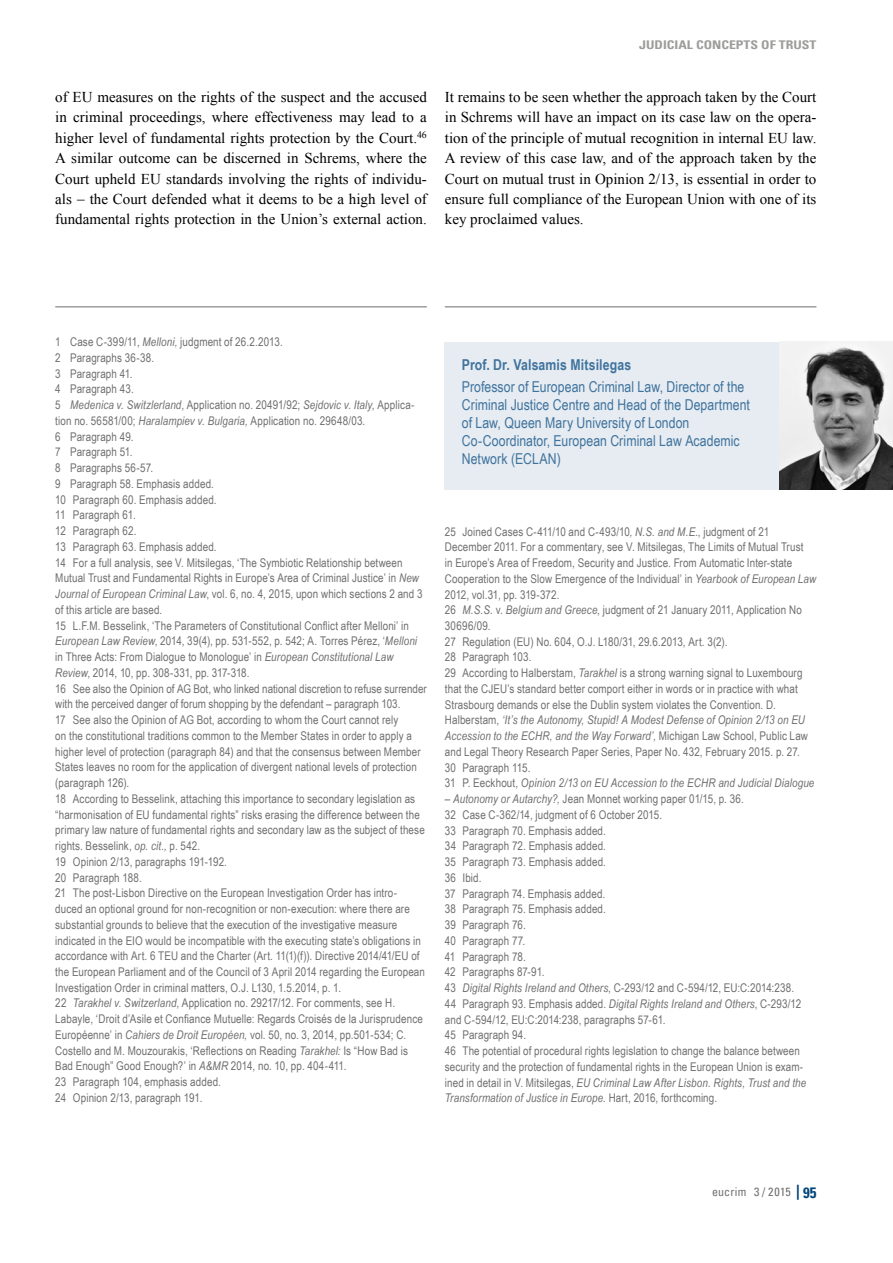
<style>
.page{position:relative;width:893px;height:1263px;background:#fff}
.page>*{position:absolute;margin:0;border:0;box-sizing:border-box;transform-origin:0 0}
.t1{font:15px/20.4px "Times New Roman";color:#000;text-align:justify}
.t2{font:15px/18px "Arial Narrow";letter-spacing:.005em;color:#40739d}
.t3{font:700 15px "Arial Narrow";letter-spacing:.01em;color:#40739d}
.t4{font:12px/15.8px "Arial Narrow";letter-spacing:.01em;color:#706f6f}
.t5{font:700 condensed 12px "Univers LT";color:#9d9d9c;scale:1.15 1}
.t6{font:condensed 12px "Univers LT";letter-spacing:.02em;color:#706f6f}
.s1{font-style:italic}
.s2{font-weight:700;font-size:15px;color:#00457c}
</style>
<div class="page">
<hr style="left:55px;top:306px;width:372px;height:2px;background:#9d9d9c">
<hr style="left:445px;top:306px;width:371px;height:2px;background:#9d9d9c">
<div style="left:445px;top:342px;width:448px;height:148px;background:#e6ecf2"></div>
<img style="left:779px;top:342px;width:114px;height:148px">
<p class="t5" style="left:639px;top:38px;width:71px">JUDICIAL CONCE</p>
<p class="t5" style="left:736px;top:38px;width:65px">PTS OF TRUST</p>
<p class="t1" style="left:55px;top:87px;width:373px">of EU measures on the rights of the suspect and the accused in criminal proceedings, where effectiveness may lead to a higher level of fundamental rights protection by the Court.<sup>46<br></sup>A similar outcome can be discerned in Schrems, where the Court upheld EU standards involving the rights of individu&shy;als the Court defended what it deems to be a high level of fundamental rights protection in the Union’s external action.</p>
<p class="t1" style="left:445px;top:87px;width:373px">It remains to be seen whether the approach taken by the Court in Schrems will have an impact on its case law on the opera&shy;tion of the principle of mutual recognition in internal EU law.<br>A review of this case law, and of the approach taken by the Court on mutual trust in Opinion 2/13, is essential in order to ensure full compliance of the European Union with one of its key proclaimed values.</p>
<p class="t4" style="left:55px;top:334px;width:373px">1 Case C-399/11, <span class="s1">Melloni,</span> judgment of 26.2.2013.<br>2 Paragraphs 36-38.<br>3 Paragraph 41.<br>4 Paragraph 43.<br>5 <span class="s1">Medenica v. Switzlerland</span>, Application no. 20491/92; <span class="s1">Sejdovic v. Italy</span>, Applica&shy;tion no. 56581/00; <span class="s1">Haralampiev v. Bulgaria,</span> Application no. 29648/03.<br>6 Paragraph 49.<br>7 Paragraph 51.<br>8 Paragraphs 56-57.<br>9 Paragraph 58. Emphasis added.<br>10 Paragraph 60. Emphasis added.<br>11 Paragraph 61.<br>12 Paragraph 62.<br>13 Paragraph 63. Emphasis added.<br>14 For a full analysis, see V. Mitsilegas, ‘The Symbiotic Relationship between Mutual Trust and Fundamental Rights in Europe’s Area of Criminal Justice’ in <span class="s1">New Journal of European Criminal Law</span>, vol. 6, no. 4, 2015, upon which sections 2 and 3 of this article are based.<br>15 L.F.M. Besselink, ‘The Parameters of Constitutional Conflict after Melloni’ in <span class="s1">European Law Review</span>, 2014, 39(4), pp. 531-552, p. 542; A. Torres Pérez, ‘<span class="s1">Melloni </span>in Three Acts: From Dialogue to Monologue’ in <span class="s1">European Constitutional Law Review</span>, 2014, 10, pp. 308-331, pp. 317-318.<br>16 See also the Opinion of AG Bot, who linked national discretion to refuse surrender with the perceived danger of forum shopping by the defendant – paragraph 103.<br>17 See also the Opinion of AG Bot, according to whom the Court cannot rely<br>on the constitutional traditions common to the Member States in order to apply a higher level of protection (paragraph 84) and that the consensus between Member States leaves no room for the application of divergent national levels of protection (paragraph 126).<br>18 According to Besselink, attaching this importance to secondary legislation as “harmonisation of EU fundamental rights” risks erasing the difference between the primary law nature of fundamental rights and secondary law as the subject of these rights. Besselink, <span class="s1">op. cit.,</span> p. 542.<br>19 Opinion 2/13, paragraphs 191-192.<br>20 Paragraph 188.<br>21 The post-Lisbon Directive on the European Investigation Order has intro&shy;duced an optional ground for non-recognition or non-execution: where there are substantial grounds to believe that the execution of the investigative measure indicated in the EIO would be incompatible with the executing state’s obligations in accordance with Art. 6 TEU and the Charter (Art. 11(1)(f)). Directive 2014/41/EU of the European Parliament and of the Council of 3 April 2014 regarding the European Investigation Order in criminal matters, O.J. L130, 1.5.2014, p. 1.<br>22 <span class="s1">Tarakhel v. Switzerland</span>, Application no. 29217/12. For comments, see H.<br>Labayle, ‘Droit d’Asile et Confiance Mutuelle: Regards Croisés de la Jurisprudence Européenne’ in <span class="s1">Cahiers de Droit Européen,</span> vol. 50, no. 3, 2014, pp.501-534; C.<br>Costello and M. Mouzourakis, ‘Reflections on Reading <span class="s1">Tarakhel:</span> Is “How Bad is Bad Enough” Good Enough?’ in <span class="s1">A&amp;MR</span> 2014, no. 10, pp. 404-411.<br>23 Paragraph 104, emphasis added.<br>24 Opinion 2/13, paragraph 191.</p>
<p class="t3" style="left:462px;top:353px;width:171px">Prof. Dr. Valsamis Mitsilegas</p>
<p class="t2" style="left:462px;top:377px;width:289px">Professor of European Criminal Law, Director of the Criminal Justice Centre and Head of the Department of Law, Queen Mary University of London Co-Coordinator, European Criminal Law Academic Network (ECLAN)</p>
<p class="t4" style="left:445px;top:523px;width:373px">25 Joined Cases C‑411/10 and C‑493/10<span class="s1">, N.S. and M.E.</span>, judgment of 21<br>December 2011. For a commentary, see V. Mitsilegas, The Limits of Mutual Trust<br>in Europe’s Area of Freedom, Security and Justice. From Automatic Inter-state Cooperation to the Slow Emergence of the Individual’ in <span class="s1">Yearbook of European Law </span>2012, vol.31, pp. 319-372.<br>26 <span class="s1">M.S.S.</span> v. <span class="s1">Belgium and Greece</span>, judgment of 21 January 2011, Application No 30696/09.<br>27 Regulation (EU) No. 604, O.J. L180/31, 29.6.2013, Art. 3(2).<br>28 Paragraph 103.<br>29 According to Halberstam, <span class="s1">Tarakhel</span> is a strong warning signal to Luxembourg that the CJEU’s standard better comport either in words or in practice with what Strasbourg demands or else the Dublin system violates the Convention. D.<br>Halberstam, <span class="s1">‘It’s the Autonomy, Stupid! A Modest Defense of Opinion 2/13 on EU Accession to the ECHR, and the Way Forward’,</span> Michigan Law School, Public Law and Legal Theory Research Paper Series, Paper No. 432, February 2015. p. 27.<br>30 Paragraph 115.<br>31 P. Eeckhout, <span class="s1">Opinion 2/13 on EU Accession to the ECHR and Judicial Dialogue</span></p>
<p class="t4" style="left:445px;top:791px;width:363px">– <span class="s1">Autonomy or Autarchy?,</span> Jean Monnet working paper 01/15, p. 36.<br>32 Case C-362/14, judgment of 6 October 2015.<br>33 Paragraph 70. Emphasis added.<br>34 Paragraph 72. Emphasis added.<br>35 Paragraph 73. Emphasis added.<br>36 Ibid.<br>37 Paragraph 74. Emphasis added.<br>38 Paragraph 75. Emphasis added.<br>39 Paragraph 76.<br>40 Paragraph 77.<br>41 Paragraph 78.<br>42 Paragraphs 87-91.<br>43 <span class="s1">Digital Rights Ireland and Others</span>, C‑293/12 and C‑594/12, EU:C:2014:238.<br>44 Paragraph 93. Emphasis added. <span class="s1">Digital Rights Ireland and Others</span>, C‑293/12 and C‑594/12, EU:C:2014:238, paragraphs 57-61.<br>45 Paragraph 94.<br>46 The potential of procedural rights legislation to change the balance between security and the protection of fundamental rights in the European Union is exam&shy;ined in detail in V. Mitsilegas, <span class="s1">EU Criminal Law After Lisbon. Rights, Trust and the Transformation of Justice in Europe.</span> Hart, 2016, forthcoming.</p>
<p class="t6" style="left:712px;top:1184px;width:106px">eucrim 3 / 2015 <span class="s2">| 95</span></p>
</div>
